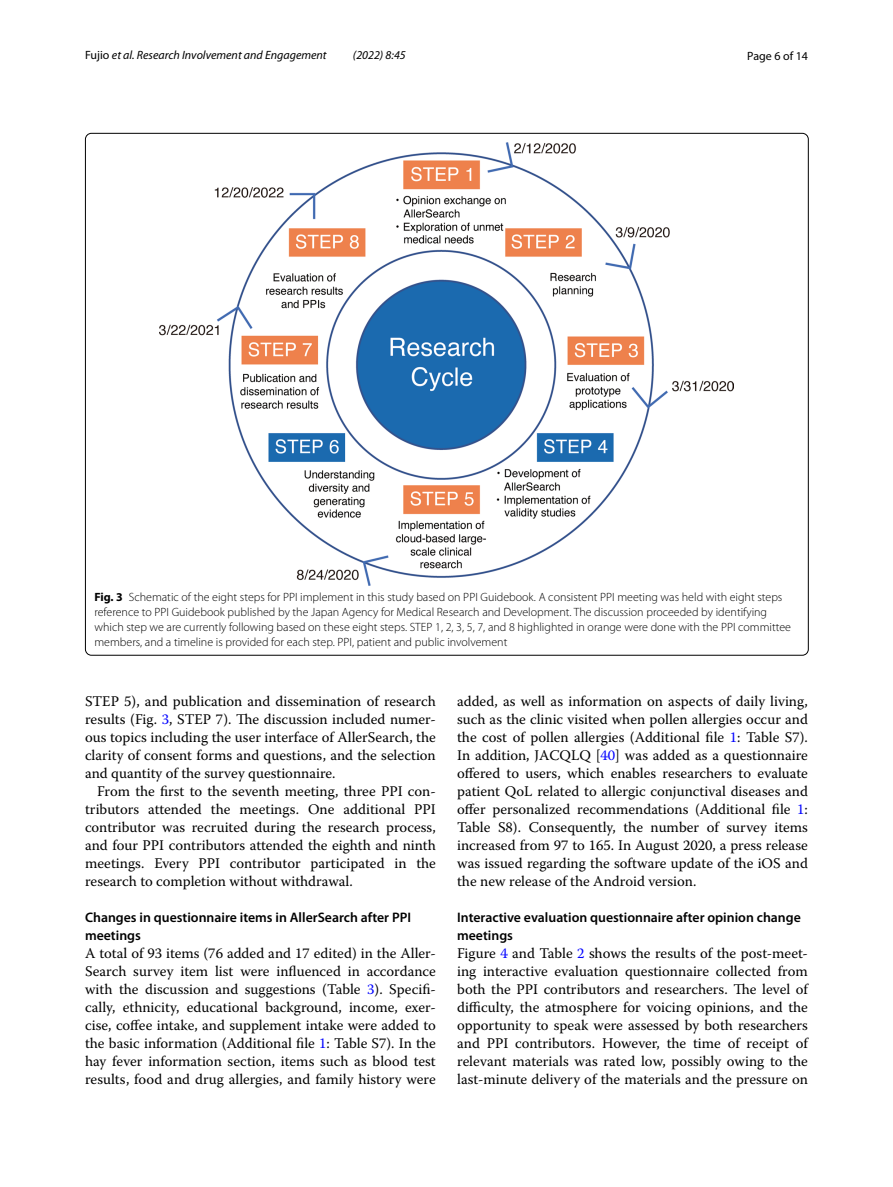
<style>
.page{position:relative;width:893px;height:1187px;background:#fff}
.page>*{position:absolute;margin:0;border:0;box-sizing:border-box;transform-origin:0 0}
.t1{font:14.7px/18px "Warnock Pro";color:#000;text-align:justify}
.t2{font:600 13.8px/18px "Myriad Pro";color:#000}
.t3{font:300 12px/15px "Myriad Pro";color:#000}
.t4{font:italic 12px "Myriad Pro";color:#000}
.t5{font:12px "Myriad Pro";color:#000}
.s1{font-style:normal}
.s2{font-weight:700}
.s3{color:#00f}
</style>
<div class="page">
<img style="left:160px;top:142px;width:574px;height:443px">
<p class="t4" style="left:85px;top:48px;width:243px"><span class="s1">Fujio</span> et al. Research Involvement and Engagement</p>
<p class="t4" style="left:353px;top:48px;width:54px">(2022) 8:45</p>
<p class="t5" style="left:747px;top:48px;width:62px">Page 6 of 14</p>
<p class="t3" style="left:94px;top:589px;width:698px"><span class="s2">Fig. 3</span> Schematic of the eight steps for PPI implement in this study based on PPI Guidebook. A consistent PPI meeting was held with eight steps reference to PPI Guidebook published by the Japan Agency for Medical Research and Development. The discussion proceeded by identifying which step we are currently following based on these eight steps. STEP 1, 2, 3, 5, 7, and 8 highlighted in orange were done with the PPI committee members, and a timeline is provided for each step. PPI, patient and public involvement</p>
<p class="t1" style="left:85px;top:691px;width:352px">STEP 5), and publication and dissemination of research results (Fig. <span class="s3">3</span>, STEP 7). The discussion included numer&shy;ous topics including the user interface of AllerSearch, the clarity of consent forms and questions, and the selection and quantity of the survey questionnaire.</p>
<p class="t1" style="left:85px;top:781px;width:352px;text-indent:12px">From the first to the seventh meeting, three PPI con&shy;tributors attended the meetings. One additional PPI contributor was recruited during the research process, and four PPI contributors attended the eighth and ninth meetings. Every PPI contributor participated in the research to completion without withdrawal.</p>
<p class="t2" style="left:85px;top:907px;width:328px">Changes in questionnaire items in AllerSearch after PPI meetings</p>
<p class="t1" style="left:85px;top:943px;width:352px">A total of 93 items (76 added and 17 edited) in the Aller-Search survey item list were influenced in accordance with the discussion and suggestions (Table <span class="s3">3</span>). Specifi&shy;cally, ethnicity, educational background, income, exer&shy;cise, coffee intake, and supplement intake were added to the basic information (Additional file <span class="s3">1</span>: Table S7). In the hay fever information section, items such as blood test results, food and drug allergies, and family history were</p>
<p class="t1" style="left:457px;top:691px;width:352px">added, as well as information on aspects of daily living, such as the clinic visited when pollen allergies occur and the cost of pollen allergies (Additional file <span class="s3">1</span>: Table S7).<br>In addition, JACQLQ [<span class="s3">40</span>] was added as a questionnaire offered to users, which enables researchers to evaluate patient QoL related to allergic conjunctival diseases and offer personalized recommendations (Additional file <span class="s3">1</span>:<br>Table S8). Consequently, the number of survey items increased from 97 to 165. In August 2020, a press release was issued regarding the software update of the iOS and the new release of the Android version.</p>
<p class="t2" style="left:457px;top:907px;width:345px">Interactive evaluation questionnaire after opinion change meetings</p>
<p class="t1" style="left:457px;top:943px;width:352px">Figure <span class="s3">4</span> and Table <span class="s3">2</span> shows the results of the post-meet&shy;ing interactive evaluation questionnaire collected from both the PPI contributors and researchers. The level of difficulty, the atmosphere for voicing opinions, and the opportunity to speak were assessed by both researchers and PPI contributors. However, the time of receipt of relevant materials was rated low, possibly owing to the last-minute delivery of the materials and the pressure on</p>
</div>
